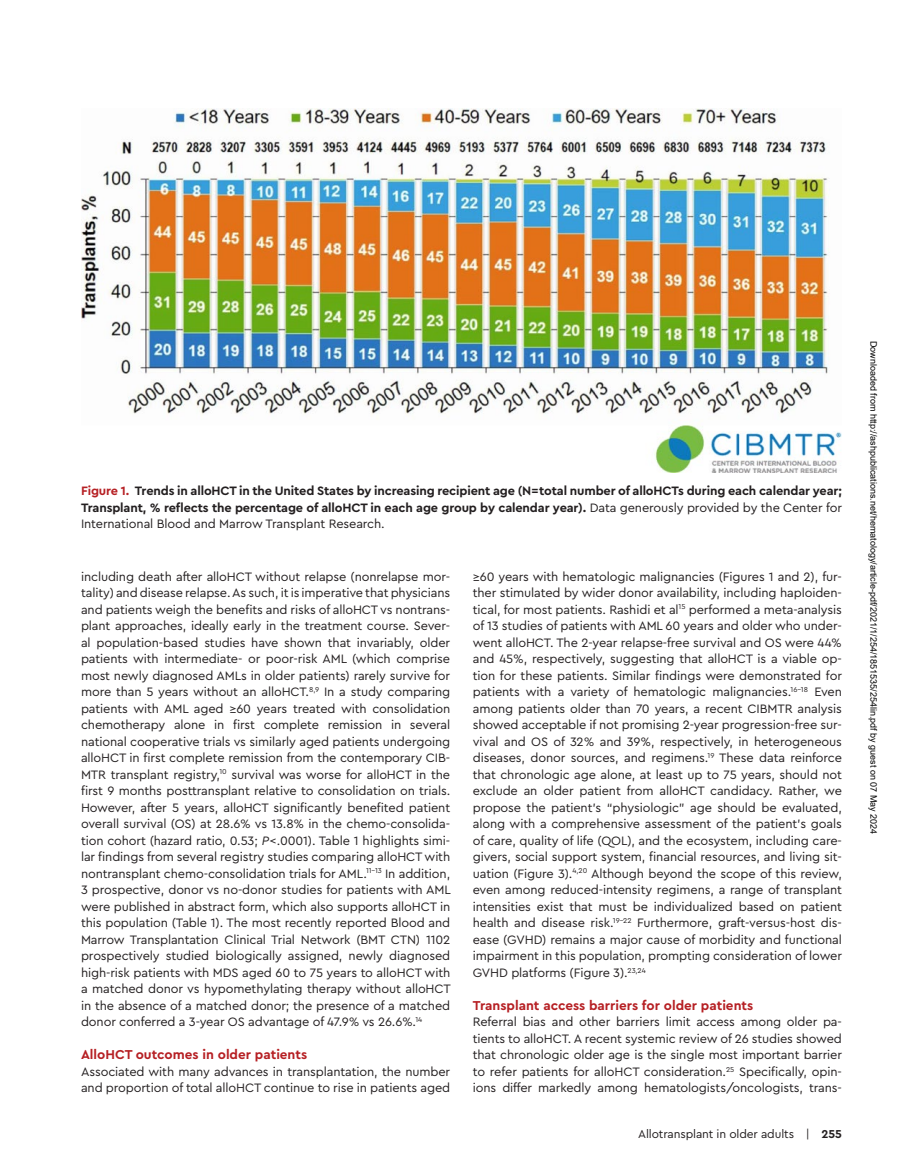
<style>
.page{position:relative;width:905px;height:1175px;background:#fff}
.page>*{position:absolute;margin:0;border:0;box-sizing:border-box;transform-origin:0 0}
.t1{font:700 13.5px "Cera Pro";color:#b62024}
.t2{font:12.75px/16.5px "Cera Pro";letter-spacing:-.01em;color:#231f20;text-align:justify}
.t3{font:700 12.75px/16.5px "Cera Pro";letter-spacing:-.01em;color:#231f20;text-align:justify}
.t4{font:12px "Cera Pro";letter-spacing:-.01em;color:#231f20}
.t5{font:9px "Arial";color:#000}
.s1{color:#b62024}
.s2{font-weight:400}
.s3{font-style:italic}
.s4{font-weight:700}
</style>
<div class="page">
<img style="left:81px;top:108px;width:761px;height:364px">
<p class="t3" style="left:81px;top:482px;width:762px"><span class="s1">Figure 1.</span> Trends in alloHCT in the United States by increasing recipient age (N=total number of alloHCTs during each calendar year; Transplant, % reflects the percentage of alloHCT in each age group by calendar year). <span class="s2">Data generously provided by the Center for International Blood and Marrow Transplant Research.</span></p>
<p class="t2" style="left:81px;top:567px;width:371px">including death after alloHCT without relapse (nonrelapse mor&shy;tality) and disease relapse. As such, it is imperative that physicians and patients weigh the benefits and risks of alloHCT vs nontrans&shy;plant approaches, ideally early in the treatment course. Sever&shy;al population-based studies have shown that invariably, older patients with intermediate- or poor-risk AML (which comprise most newly diagnosed AMLs in older patients) rarely survive for more than 5 years without an alloHCT.<sup>8,9</sup> In a study comparing patients with AML aged ≥60 years treated with consolidation chemotherapy alone in first complete remission in several national cooperative trials vs similarly aged patients undergoing alloHCT in first complete remission from the contemporary CIB-MTR transplant registry,<sup>10</sup> survival was worse for alloHCT in the first 9 months posttransplant relative to consolidation on trials.<br>However, after 5 years, alloHCT signif-i-cantly benefited patient overall survival (OS) at 28.6% vs 13.8% in the chemo-consolida&shy;tion cohort (hazard ratio, 0.53; <span class="s3">P</span>&lt;.0001). Table 1 highlights simi&shy;lar findings from several registry studies comparing alloHCT with nontransplant chemo-consolidation trials for AML.<sup>11-13</sup> In addition, 3 prospective, donor vs no-donor studies for patients with AML were published in abstract form, which also supports alloHCT in this population (Table 1). The most recently reported Blood and Marrow Transplantation Clinical Trial Network (BMT CTN) 1102 prospectively studied biologically assigned, newly diagnosed high-risk patients with MDS aged 60 to 75 years to alloHCT with a matched donor vs hypomethylating therapy without alloHCT in the absence of a matched donor; the presence of a matched donor conferred a 3-year OS advantage of 47.9% vs 26.6%.<sup>14</sup></p>
<p class="t1" style="left:81px;top:1045px;width:228px">AlloHCT outcomes in older patients</p>
<p class="t2" style="left:81px;top:1062px;width:370px">Associated with many advances in transplantation, the number and proportion of total alloHCT continue to rise in patients aged</p>
<p class="t2" style="left:472px;top:567px;width:371px">≥60 years with hematologic malignancies (Figures 1 and 2), fur&shy;ther stimulated by wider donor availability, including haploiden&shy;tical, for most patients. Rashidi et al<sup>15</sup> performed a meta-analysis of 13 studies of patients with AML 60 years and older who under&shy;went alloHCT. The 2-year relapse-free survival and OS were 44% and 45%, respectively, suggesting that alloHCT is a viable op&shy;tion for these patients. Similar findings were demonstrated for patients with a variety of hematologic malignancies.<sup>16-18</sup> Even among patients older than 70 years, a recent CIBMTR analysis showed acceptable if not promising 2-year progression-free sur&shy;vival and OS of 32% and 39%, respectively, in heterogeneous diseases, donor sources, and regimens.<sup>19</sup> These data reinforce that chronologic age alone, at least up to 75 years, should not exclude an older patient from alloHCT candidacy. Rather, we propose the patient’s “physiologic” age should be evaluated, along with a comprehensive assessment of the patient’s goals of care, quality of life (QOL), and the ecosystem, including care&shy;givers, social support system, financial resources, and living sit&shy;uation (Figure 3).<sup>4,20</sup> Although beyond the scope of this review, even among reduced-intensity regimens, a range of transplant intensities exist that must be individualized based on patient health and disease risk.<sup>19-22</sup> Furthermore, graft-versus-host dis&shy;ease (GVHD) remains a major cause of morbidity and functional impairment in this population, prompting consideration of lower GVHD platforms (Figure 3).<sup>23,24</sup></p>
<p class="t1" style="left:472px;top:996px;width:282px">Transplant access barriers for older patients</p>
<p class="t2" style="left:472px;top:1013px;width:371px">Referral bias and other barriers limit access among older pa&shy;tients to alloHCT. A recent systemic review of 26 studies showed that chronologic older age is the single most important barrier to refer patients for alloHCT consideration.<sup>25</sup> Specifically, opin&shy;ions differ markedly among hematologists/oncologists, trans-</p>
<p class="t4" style="left:638px;top:1126px;width:205px">Allotransplant in older adults | <span class="s4">255</span></p>
<p class="t5" style="left:877px;top:340px;width:495px;rotate:90deg">Downloaded from http://ashpublications.net/hematology/article-pdf/2021/1/254/1851535/254lin.pdf by guest on 07 May 2024</p>
</div>
